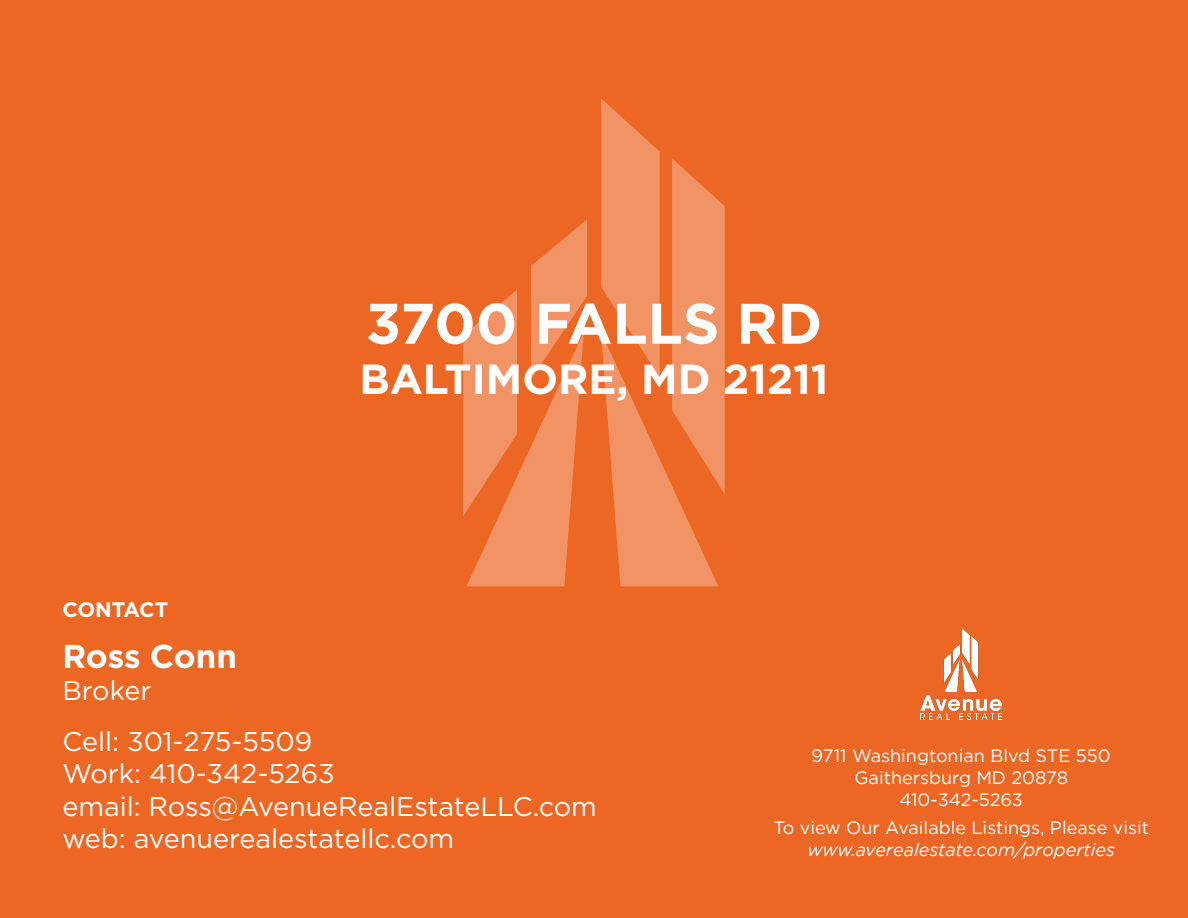
<style>
.page{position:relative;width:1188px;height:918px;background:#ec6624}
.page>*{position:absolute;margin:0;border:0;box-sizing:border-box;transform-origin:0 0}
.t1{font:700 57px "Gotham";color:#fff}
.t2{font:700 42px "Gotham";color:#fff}
.t3{font:700 33px "Gotham";letter-spacing:-.005em;color:#fff}
.t4{font:27px "Gotham";color:#fff}
.t5{font:700 21px "Gotham";letter-spacing:-.01em;color:#fff}
.t6{font:18px/21.6px "Gotham";color:#fff;text-align:center}
.s1{font-style:italic}
</style>
<div class="page">
<svg style="left:601px;top:98px;width:124px;height:488px"></svg>
<svg style="left:463px;top:219px;width:124px;height:367px"></svg>
<img style="left:921px;top:629px;width:81px;height:91px">
<p class="t1" style="left:366px;top:291px;width:458px">3700 FALLS RD</p>
<p class="t2" style="left:359px;top:355px;width:471px">BALTIMORE, MD 21211</p>
<p class="t5" style="left:62px;top:597px;width:107px">CONTACT</p>
<p class="t3" style="left:62px;top:637px;width:176px">Ross Conn</p>
<p class="t4" style="left:62px;top:673px;width:90px">Broker</p>
<p class="t4" style="left:62px;top:724px;width:251px">Cell: 301-275-5509</p>
<p class="t4" style="left:62px;top:757px;width:274px">Work: 410-342-5263</p>
<p class="t4" style="left:62px;top:789px;width:536px">email: Ross@AvenueRealEstateLLC.com</p>
<p class="t4" style="left:62px;top:821px;width:393px">web: avenuerealestatellc.com</p>
<p class="t6" style="left:812px;top:745px;width:301px">9711 Washingtonian Blvd STE 550<br>Gaithersburg MD 20878</p>
<p class="t6" style="left:899px;top:788px;width:125px">410-342-5263</p>
<p class="t6" style="left:773px;top:816px;width:377px">To view Our Available Listings, Please visit <span class="s1">www.averealestate.com/properties</span></p>
</div>
